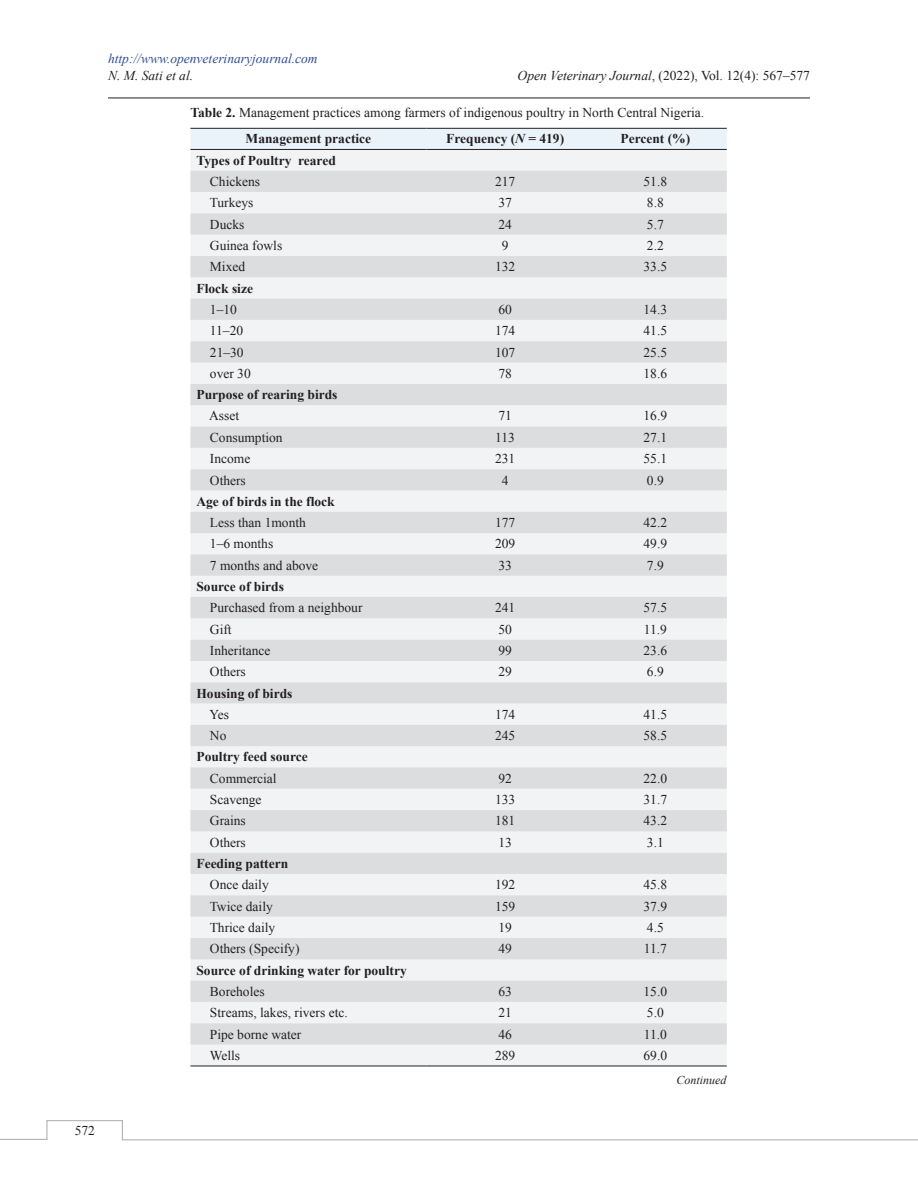
<style>
.page{position:relative;width:918px;height:1188px;background:#fff}
.page>*{position:absolute;margin:0;border:0;box-sizing:border-box;transform-origin:0 0}
.Table_Text{font:13.5px "Times New Roman";color:#231f20}
.Table_Text-2{font:700 13.5px "Times New Roman";color:#231f20}
.Table_Caption{font:13.5px "Times New Roman";color:#231f20}
.t1{font:italic 13.5px "Times New Roman";color:#304d94}
.t2{font:italic 13.5px "Times New Roman";color:#231f20}
.t3{font:italic 12px "Times New Roman";color:#231f20}
.s1{font-style:italic}
.s2{font-weight:700}
</style>
<div class="page">
<hr style="left:108px;top:98px;width:702px;height:1px;background:#231f20">
<svg style="left:0;top:1120px;width:918px;height:21px"></svg>
<div style="left:190px;top:129px;width:537px;height:20px;background:#ebf3fa"></div>
<div style="left:190px;top:150px;width:537px;height:916px;background:#f2f3f4"></div>
<svg style="left:190px;top:171px;width:537px;height:874px"></svg>
<hr style="left:190px;top:128px;width:236px;height:1px;background:#231f20">
<hr style="left:426px;top:128px;width:158px;height:1px;background:#231f20">
<hr style="left:584px;top:128px;width:143px;height:1px;background:#231f20">
<hr style="left:190px;top:149px;width:236px;height:1px;background:#231f20">
<hr style="left:426px;top:149px;width:158px;height:1px;background:#231f20">
<hr style="left:584px;top:149px;width:143px;height:1px;background:#231f20">
<hr style="left:190px;top:1066px;width:236px;height:1px;background:#231f20">
<hr style="left:426px;top:1066px;width:158px;height:1px;background:#231f20">
<hr style="left:584px;top:1066px;width:143px;height:1px;background:#231f20">
<p class="t1" style="left:108px;top:50px;width:211px">http://www.openveterinaryjournal.com</p>
<p class="t2" style="left:108px;top:66px;width:87px">N. M. Sati et al.</p>
<p class="Table_Caption" style="left:518px;top:66px;width:294px"><span class="s1">Open Veterinary Journal</span>, (2022), Vol. 12(4): 567–577</p>
<p class="Table_Caption" style="left:190px;top:104px;width:515px"><span class="s2">Table 2.</span> Management practices among farmers of indigenous poultry in North Central Nigeria.</p>
<p class="Table_Text-2" style="left:246px;top:130px;width:127px">Management practice</p>
<p class="Table_Text-2" style="left:446px;top:130px;width:120px">Frequency (<span class="s1">N</span> = 419)</p>
<p class="Table_Text-2" style="left:620px;top:130px;width:71px">Percent (%)</p>
<p class="Table_Text-2" style="left:196px;top:151px;width:141px">Types of Poultry reared</p>
<p class="Table_Text" style="left:210px;top:172px;width:52px">Chickens</p>
<p class="Table_Text" style="left:495px;top:172px;width:22px">217</p>
<p class="Table_Text" style="left:644px;top:172px;width:25px">51.8</p>
<p class="Table_Text" style="left:210px;top:194px;width:45px">Turkeys</p>
<p class="Table_Text" style="left:498px;top:194px;width:15px">37</p>
<p class="Table_Text" style="left:647px;top:194px;width:18px">8.8</p>
<p class="Table_Text" style="left:210px;top:215px;width:36px">Ducks</p>
<p class="Table_Text" style="left:498px;top:215px;width:15px">24</p>
<p class="Table_Text" style="left:647px;top:215px;width:18px">5.7</p>
<p class="Table_Text" style="left:210px;top:236px;width:74px">Guinea fowls</p>
<p class="Table_Text" style="left:502px;top:236px;width:8px">9</p>
<p class="Table_Text" style="left:647px;top:236px;width:18px">2.2</p>
<p class="Table_Text" style="left:210px;top:258px;width:37px">Mixed</p>
<p class="Table_Text" style="left:495px;top:258px;width:22px">132</p>
<p class="Table_Text" style="left:644px;top:258px;width:25px">33.5</p>
<p class="Table_Text-2" style="left:196px;top:279px;width:58px">Flock size</p>
<p class="Table_Text" style="left:210px;top:300px;width:28px">1–10</p>
<p class="Table_Text" style="left:498px;top:300px;width:15px">60</p>
<p class="Table_Text" style="left:644px;top:300px;width:25px">14.3</p>
<p class="Table_Text" style="left:210px;top:322px;width:35px">11–20</p>
<p class="Table_Text" style="left:495px;top:322px;width:22px">174</p>
<p class="Table_Text" style="left:644px;top:322px;width:25px">41.5</p>
<p class="Table_Text" style="left:210px;top:343px;width:35px">21–30</p>
<p class="Table_Text" style="left:495px;top:343px;width:22px">107</p>
<p class="Table_Text" style="left:644px;top:343px;width:25px">25.5</p>
<p class="Table_Text" style="left:210px;top:364px;width:42px">over 30</p>
<p class="Table_Text" style="left:498px;top:364px;width:15px">78</p>
<p class="Table_Text" style="left:644px;top:364px;width:25px">18.6</p>
<p class="Table_Text-2" style="left:196px;top:385px;width:143px">Purpose of rearing birds</p>
<p class="Table_Text" style="left:209px;top:407px;width:31px">Asset</p>
<p class="Table_Text" style="left:498px;top:407px;width:15px">71</p>
<p class="Table_Text" style="left:644px;top:407px;width:25px">16.9</p>
<p class="Table_Text" style="left:210px;top:428px;width:74px">Consumption</p>
<p class="Table_Text" style="left:495px;top:428px;width:21px">113</p>
<p class="Table_Text" style="left:644px;top:428px;width:25px">27.1</p>
<p class="Table_Text" style="left:210px;top:450px;width:42px">Income</p>
<p class="Table_Text" style="left:495px;top:450px;width:22px">231</p>
<p class="Table_Text" style="left:644px;top:450px;width:25px">55.1</p>
<p class="Table_Text" style="left:210px;top:471px;width:37px">Others</p>
<p class="Table_Text" style="left:502px;top:471px;width:8px">4</p>
<p class="Table_Text" style="left:647px;top:471px;width:18px">0.9</p>
<p class="Table_Text-2" style="left:196px;top:492px;width:140px">Age of birds in the flock</p>
<p class="Table_Text" style="left:210px;top:513px;width:97px">Less than 1month</p>
<p class="Table_Text" style="left:495px;top:513px;width:22px">177</p>
<p class="Table_Text" style="left:644px;top:513px;width:25px">42.2</p>
<p class="Table_Text" style="left:210px;top:535px;width:65px">1–6 months</p>
<p class="Table_Text" style="left:495px;top:535px;width:22px">209</p>
<p class="Table_Text" style="left:644px;top:535px;width:25px">49.9</p>
<p class="Table_Text" style="left:210px;top:556px;width:110px">7 months and above</p>
<p class="Table_Text" style="left:498px;top:556px;width:15px">33</p>
<p class="Table_Text" style="left:647px;top:556px;width:18px">7.9</p>
<p class="Table_Text-2" style="left:196px;top:577px;width:89px">Source of birds</p>
<p class="Table_Text" style="left:210px;top:599px;width:154px">Purchased from a neighbour</p>
<p class="Table_Text" style="left:495px;top:599px;width:22px">241</p>
<p class="Table_Text" style="left:644px;top:599px;width:25px">57.5</p>
<p class="Table_Text" style="left:210px;top:620px;width:23px">Gift</p>
<p class="Table_Text" style="left:498px;top:620px;width:15px">50</p>
<p class="Table_Text" style="left:644px;top:620px;width:25px">11.9</p>
<p class="Table_Text" style="left:210px;top:641px;width:62px">Inheritance</p>
<p class="Table_Text" style="left:498px;top:641px;width:15px">99</p>
<p class="Table_Text" style="left:644px;top:641px;width:25px">23.6</p>
<p class="Table_Text" style="left:210px;top:663px;width:37px">Others</p>
<p class="Table_Text" style="left:498px;top:663px;width:15px">29</p>
<p class="Table_Text" style="left:647px;top:663px;width:18px">6.9</p>
<p class="Table_Text-2" style="left:196px;top:684px;width:98px">Housing of birds</p>
<p class="Table_Text" style="left:209px;top:705px;width:21px">Yes</p>
<p class="Table_Text" style="left:495px;top:705px;width:22px">174</p>
<p class="Table_Text" style="left:644px;top:705px;width:25px">41.5</p>
<p class="Table_Text" style="left:210px;top:727px;width:18px">No</p>
<p class="Table_Text" style="left:495px;top:727px;width:22px">245</p>
<p class="Table_Text" style="left:644px;top:727px;width:25px">58.5</p>
<p class="Table_Text-2" style="left:196px;top:748px;width:113px">Poultry feed source</p>
<p class="Table_Text" style="left:210px;top:769px;width:68px">Commercial</p>
<p class="Table_Text" style="left:498px;top:769px;width:15px">92</p>
<p class="Table_Text" style="left:644px;top:769px;width:25px">22.0</p>
<p class="Table_Text" style="left:210px;top:791px;width:53px">Scavenge</p>
<p class="Table_Text" style="left:495px;top:791px;width:22px">133</p>
<p class="Table_Text" style="left:644px;top:791px;width:25px">31.7</p>
<p class="Table_Text" style="left:210px;top:812px;width:37px">Grains</p>
<p class="Table_Text" style="left:495px;top:812px;width:22px">181</p>
<p class="Table_Text" style="left:644px;top:812px;width:25px">43.2</p>
<p class="Table_Text" style="left:210px;top:833px;width:37px">Others</p>
<p class="Table_Text" style="left:498px;top:833px;width:15px">13</p>
<p class="Table_Text" style="left:647px;top:833px;width:18px">3.1</p>
<p class="Table_Text-2" style="left:196px;top:854px;width:93px">Feeding pattern</p>
<p class="Table_Text" style="left:210px;top:876px;width:60px">Once daily</p>
<p class="Table_Text" style="left:495px;top:876px;width:22px">192</p>
<p class="Table_Text" style="left:644px;top:876px;width:25px">45.8</p>
<p class="Table_Text" style="left:210px;top:897px;width:65px">Twice daily</p>
<p class="Table_Text" style="left:495px;top:897px;width:22px">159</p>
<p class="Table_Text" style="left:644px;top:897px;width:25px">37.9</p>
<p class="Table_Text" style="left:210px;top:918px;width:67px">Thrice daily</p>
<p class="Table_Text" style="left:498px;top:918px;width:15px">19</p>
<p class="Table_Text" style="left:647px;top:918px;width:18px">4.5</p>
<p class="Table_Text" style="left:210px;top:940px;width:91px">Others (Specify)</p>
<p class="Table_Text" style="left:498px;top:940px;width:15px">49</p>
<p class="Table_Text" style="left:644px;top:940px;width:25px">11.7</p>
<p class="Table_Text-2" style="left:196px;top:961px;width:212px">Source of drinking water for poultry</p>
<p class="Table_Text" style="left:210px;top:982px;width:56px">Boreholes</p>
<p class="Table_Text" style="left:498px;top:982px;width:15px">63</p>
<p class="Table_Text" style="left:644px;top:982px;width:25px">15.0</p>
<p class="Table_Text" style="left:210px;top:1004px;width:139px">Streams, lakes, rivers etc.</p>
<p class="Table_Text" style="left:498px;top:1004px;width:15px">21</p>
<p class="Table_Text" style="left:647px;top:1004px;width:18px">5.0</p>
<p class="Table_Text" style="left:210px;top:1025px;width:93px">Pipe borne water</p>
<p class="Table_Text" style="left:498px;top:1025px;width:15px">46</p>
<p class="Table_Text" style="left:644px;top:1025px;width:25px">11.0</p>
<p class="Table_Text" style="left:210px;top:1046px;width:32px">Wells</p>
<p class="Table_Text" style="left:495px;top:1046px;width:22px">289</p>
<p class="Table_Text" style="left:644px;top:1046px;width:25px">69.0</p>
<p class="t3" style="left:676px;top:1072px;width:52px">Continued</p>
<p class="Table_Caption" style="left:75px;top:1121px;width:22px">572</p>
</div>
